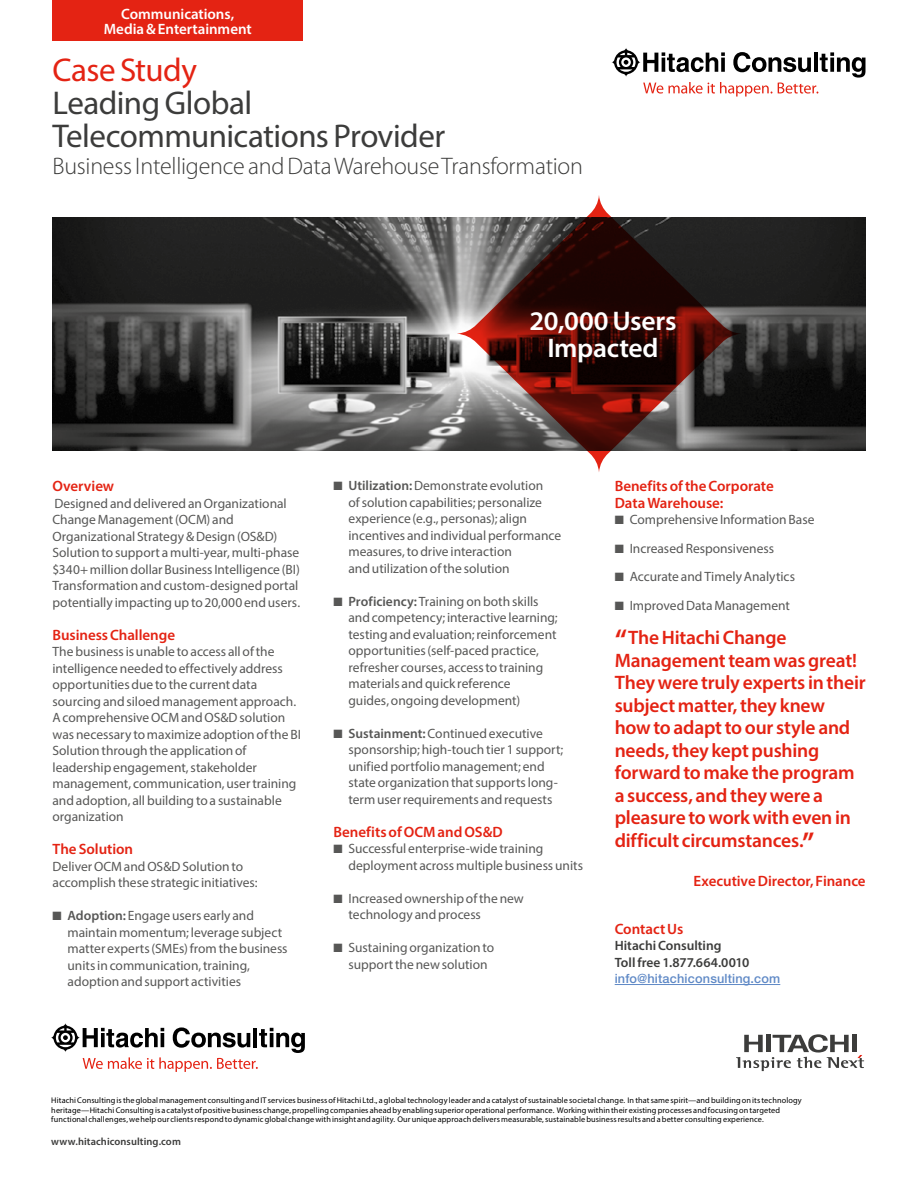
<style>
.page{position:relative;width:918px;height:1188px;background:#fff}
.page>*{position:absolute;margin:0;border:0;box-sizing:border-box;transform-origin:0 0}
.t1{font:33px/33px "Myriad Pro";letter-spacing:-.015em;color:#3c3c3b}
.t2{font:33px "Myriad Pro";letter-spacing:-.015em;color:#e42313}
.t3{font:600 27px/27px "Myriad Pro";letter-spacing:-.01em;color:#fff;text-align:center}
.t4{font:300 24px "Myriad Pro";letter-spacing:-.01em;color:#3c3c3b}
.t5{font:600 19.5px/22.5px "Myriad Pro";letter-spacing:-.01em;color:#e42313}
.t6{font:600 15px/16.5px "Myriad Pro";letter-spacing:-.005em;color:#e42313}
.t7{font:600 15px/15px "Myriad Pro";letter-spacing:-.005em;color:#fff;text-align:center}
.t8{font:13.5px/16.5px "Myriad Pro";color:#575756}
.t9{font:600 13.5px/16.5px "Myriad Pro";color:#3c3c3b}
.t10{font:500 12.75px "Helvetica Neue LT Std";letter-spacing:.015em;color:#5f89c6}
.t11{font:600 10.5px "Myriad Pro";letter-spacing:.01em;color:#3c3c3b}
.t12{font:8.25px/9.3px "Myriad Pro";letter-spacing:.01em;color:#000}
.s1{font-weight:600}
.s2{font-size:30px}
</style>
<div class="page">
<div style="left:52px;top:0;width:251px;height:41px;background:#e42313"></div>
<img style="left:53px;top:218px;width:813px;height:233px">
<hr style="left:615px;top:984px;width:165px;height:1px;background:#5f89c6">
<svg style="left:457px;top:195px;width:284px;height:277px"></svg>
<svg style="left:611px;top:48px;width:255px;height:49px"></svg>
<svg style="left:736px;top:1034px;width:128px;height:37px"></svg>
<svg style="left:51px;top:1023px;width:254px;height:49px"></svg>
<p class="t7" style="left:104px;top:6px;width:149px">Communications,<br>Media &amp; Entertainment</p>
<h1 class="t2" style="left:52px;top:50px;width:146px">Case Study</h1>
<h1 class="t1" style="left:52px;top:86px;width:394px">Leading Global<br>Telecommunications Provider</h1>
<h3 class="t4" style="left:52px;top:153px;width:532px">Business Intelligence and Data Warehouse Transformation</h3>
<h2 class="t3" style="left:529px;top:307px;width:149px">20,000 Users<br>Impacted</h2>
<p class="t6" style="left:52px;top:478px;width:63px">Overview</p>
<p class="t8" style="left:52px;top:495px;width:249px">Designed and delivered an Organizational Change Management (OCM) and Organizational Strategy &amp; Design (OS&amp;D)<br>Solution to support a multi-year, multi-phase $340+ million dollar Business Intelligence (BI)<br>Transformation and custom-designed portal potentially impacting up to 20,000 end users.</p>
<p class="t6" style="left:52px;top:626px;width:124px">Business Challenge</p>
<p class="t8" style="left:52px;top:643px;width:250px">The business is unable to access all of the intelligence needed to effectively address opportunities due to the current data sourcing and siloed management approach.<br>A comprehensive OCM and OS&amp;D solution was necessary to maximize adoption of the BI Solution through the application of leadership engagement, stakeholder management, communication, user training and adoption, all building to a sustainable organization</p>
<p class="t6" style="left:52px;top:841px;width:82px">The Solution</p>
<p class="t8" style="left:52px;top:858px;width:207px">Deliver OCM and OS&amp;D Solution to accomplish these strategic initiatives:</p>
<p class="t8" style="left:68px;top:907px;width:222px;text-indent:-15px">■ <span class="s1">Adoption:</span> Engage users early and maintain momentum; leverage subject matter experts (SMEs) from the business units in communication, training, adoption and support activities</p>
<p class="t8" style="left:348px;top:477px;width:214px;text-indent:-15px">■ <span class="s1">Utilization:</span> Demonstrate evolution<br>of solution capabilities; personalize experience (e.g., personas); align incentives and individual performance measures, to drive interaction<br>and utilization of the solution</p>
<p class="t8" style="left:349px;top:593px;width:211px;text-indent:-15px">■ <span class="s1">Proficiency:</span> Training on both skills and competency; interactive learning; testing and evaluation; reinforcement opportunities (self-paced practice, refresher courses, access to training materials and quick reference<br>guides, ongoing development)</p>
<p class="t8" style="left:348px;top:725px;width:216px;text-indent:-15px">■ <span class="s1">Sustainment:</span> Continued executive sponsorship; high-touch tier 1 support; unified portfolio management; end state organization that supports long&shy;term user requirements and requests</p>
<p class="t6" style="left:333px;top:823px;width:171px">Benefits of OCM and OS&amp;D</p>
<p class="t8" style="left:348px;top:840px;width:236px;text-indent:-15px">■ Successful enterprise-wide training deployment across multiple business units</p>
<p class="t8" style="left:348px;top:890px;width:177px;text-indent:-15px">■ Increased ownership of the new technology and process</p>
<p class="t8" style="left:348px;top:939px;width:147px;text-indent:-15px">■ Sustaining organization to support the new solution</p>
<p class="t6" style="left:615px;top:478px;width:161px">Benefits of the Corporate<br>Data Warehouse:</p>
<p class="t8" style="left:615px;top:511px;width:201px">■ Comprehensive Information Base</p>
<p class="t8" style="left:615px;top:540px;width:161px">■ Increased Responsiveness</p>
<p class="t8" style="left:615px;top:568px;width:182px">■ Accurate and Timely Analytics</p>
<p class="t8" style="left:615px;top:597px;width:177px">■ Improved Data Management</p>
<p class="t5" style="left:615px;top:626px;width:253px"><span class="s2">“</span>The Hitachi Change<br>Management team was great!<br>They were truly experts in their subject matter, they knew how to adapt to our style and needs, they kept pushing forward to make the program a success, and they were a pleasure to work with even in difficult circumstances.<span class="s2">”</span></p>
<p class="t6" style="left:694px;top:872px;width:174px">Executive Director, Finance</p>
<p class="t6" style="left:615px;top:920px;width:70px">Contact Us</p>
<p class="t9" style="left:615px;top:937px;width:136px">Hitachi Consulting<br>Toll free 1.877.664.0010</p>
<p class="t10" style="left:615px;top:971px;width:167px">info@hitachiconsulting.com</p>
<p class="t12" style="left:51px;top:1096px;width:752px">Hitachi Consulting is the global management consulting and IT services business of Hitachi Ltd., a global technology leader and a catalyst of sustainable societal change. In that same spirit—and building on its technology heritage—Hitachi Consulting is a catalyst of positive business change, propelling companies ahead by enabling superior operational performance. Working within their existing processes and focusing on targeted functional challenges, we help our clients respond to dynamic global change with insight and agility. Our unique approach delivers measurable, sustainable business results and a better consulting experience.</p>
<p class="t11" style="left:51px;top:1135px;width:131px">www.hitachiconsulting.com</p>
</div>
